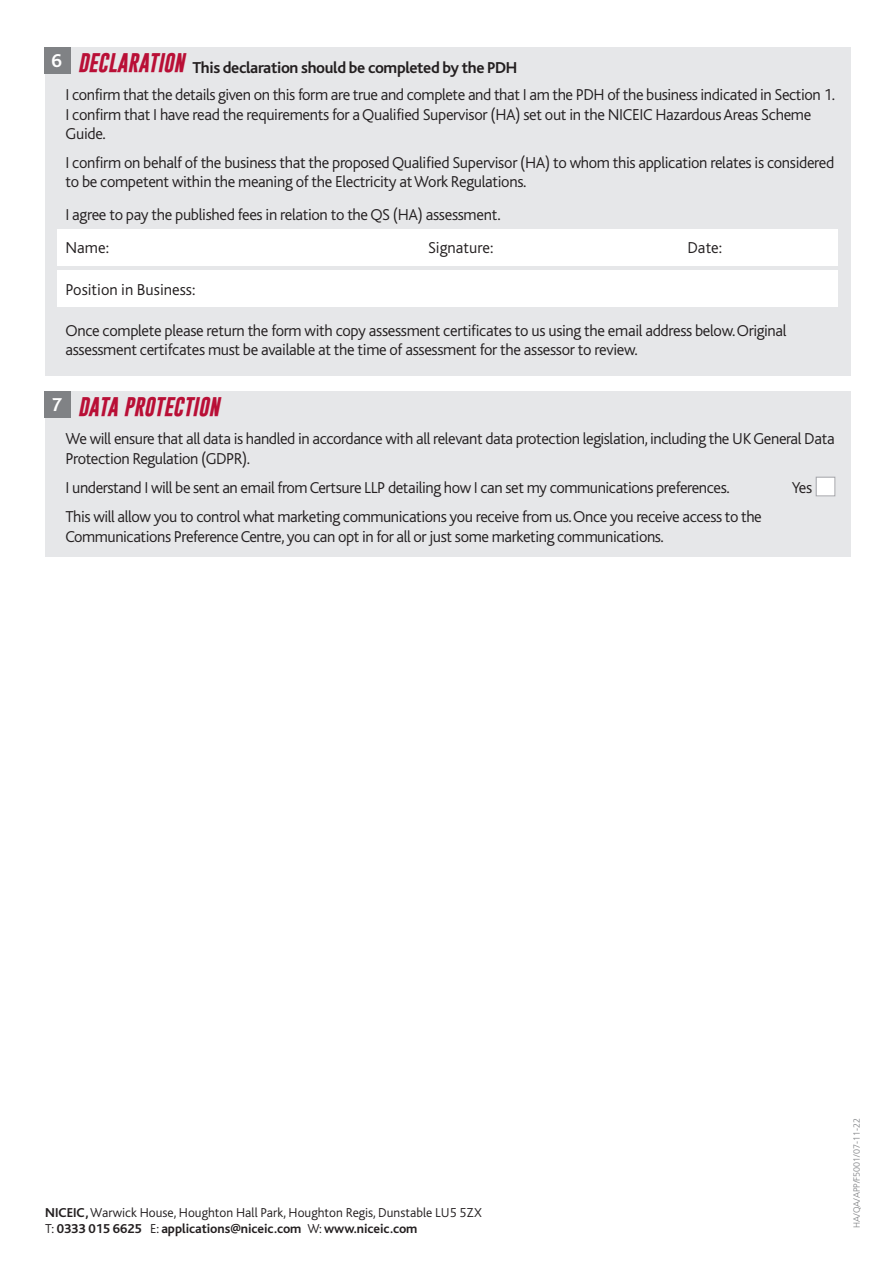
<style>
.page{position:relative;width:893px;height:1263px;background:#fff}
.page>*{position:absolute;margin:0;border:0;box-sizing:border-box;transform-origin:0 0}
.t1{font:italic 700 19.5px "Gobold";color:#b90f36}
.t2{font:700 19.5px "Bliss";color:#fff}
.t3{font:300 16.5px/19.5px "Bliss";letter-spacing:-.025em;color:#231f20}
.t4{font:700 16.5px "Bliss";letter-spacing:-.02em;color:#231f20}
.t5{font:300 16.5px "Bliss";color:#231f20}
.t6{font:300 13.5px/16.5px "Bliss";color:#231f20}
.t7{font:300 9px "Frutiger";color:#808285}
.s1{font-family:"Gobold";font-style:italic;font-size:19.5px;color:#b90f36}
.s2{font-weight:700}
</style>
<div class="page">
<div style="left:45px;top:47px;width:805px;height:329px;background:#e6e7e9"></div>
<div style="left:45px;top:47px;width:26px;height:26px;background:#808285"></div>
<div style="left:57px;top:230px;width:781px;height:36px;background:#fff"></div>
<div style="left:57px;top:270px;width:781px;height:36px;background:#fff"></div>
<div style="left:45px;top:391px;width:805px;height:165px;background:#e6e7e9"></div>
<div style="left:45px;top:391px;width:26px;height:26px;background:#808285"></div>
<div style="left:816px;top:477px;width:18px;height:18px;background:#fff"></div>
<div style="left:816px;top:477px;width:19px;height:19px;border:1px solid #a8a9ad"></div>
<p class="t2" style="left:52px;top:53px;width:12px">6</p>
<p class="t4" style="left:78px;top:61px;width:441px"><span class="s1">DECLARATION</span> This declaration should be completed by the PDH</p>
<p class="t3" style="left:65px;top:87px;width:771px">I confirm that the details given on this form are true and complete and that I am the PDH of the business indicated in Section 1.<br>I confirm that I have read the requirements for a Qualified Supervisor (HA) set out in the NICEIC Hazardous Areas Scheme<br>Guide.</p>
<p class="t3" style="left:65px;top:154px;width:770px">I confirm on behalf of the business that the proposed Qualified Supervisor (HA) to whom this application relates is considered to be competent within the meaning of the Electricity at Work Regulations.</p>
<p class="t3" style="left:65px;top:200px;width:437px;line-height:33px">I agree to pay the published fees in relation to the QS (HA) assessment.<br>Name:</p>
<p class="t5" style="left:428px;top:242px;width:67px">Signature:</p>
<p class="t3" style="left:688px;top:240px;width:36px">Date:</p>
<p class="t5" style="left:65px;top:284px;width:131px">Position in Business:</p>
<p class="t3" style="left:65px;top:322px;width:723px">Once complete please return the form with copy assessment certificates to us using the email address below. Original assessment certifcates must be available at the time of assessment for the assessor to review.</p>
<p class="t2" style="left:52px;top:397px;width:12px">7</p>
<p class="t1" style="left:78px;top:398px;width:143px">DATA PROTECTION</p>
<p class="t3" style="left:65px;top:431px;width:771px">We will ensure that all data is handled in accordance with all relevant data protection legislation, including the UK General Data<br>Protection Regulation (GDPR).</p>
<p class="t3" style="left:65px;top:479px;width:666px">I understand I will be sent an email from Certsure LLP detailing how I can set my communications preferences.</p>
<p class="t3" style="left:792px;top:479px;width:22px">Yes</p>
<p class="t3" style="left:65px;top:509px;width:698px">This will allow you to control what marketing communications you receive from us. Once you receive access to the<br>Communications Preference Centre, you can opt in for all or just some marketing communications.</p>
<p class="t6" style="left:45px;top:1205px;width:438px"><span class="s2">NICEIC,</span>Warwick House, Houghton Hall Park, Houghton Regis, Dunstable LU5 5ZX<br>T: <span class="s2">0333 015 6625</span> E: <span class="s2">applications@niceic.com</span> W: <span class="s2">www.niceic.com</span></p>
<p class="t7" style="left:852px;top:1228px;width:111px;rotate:-90deg">HA/QA/APP/F5001/07-11-22</p>
</div>
